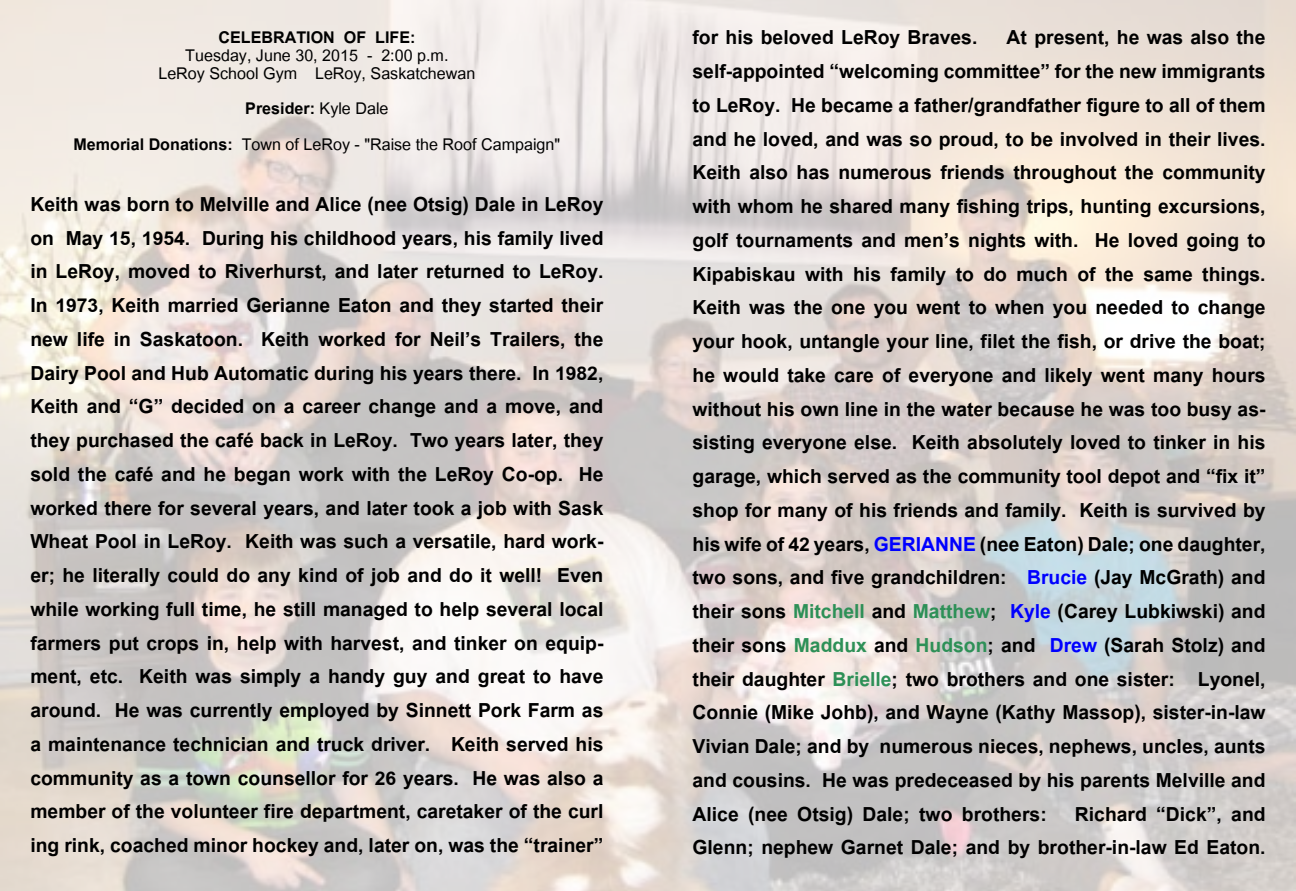
<style>
.page{position:relative;width:1296px;height:891px;background:#fff}
.page>*{position:absolute;margin:0;border:0;box-sizing:border-box;transform-origin:0 0}
.t1{font:700 27px/33.8px "Utsaah";color:#000;text-align:justify}
.t2{font:22.5px/18px "Utsaah";color:#000;text-align:center}
.t3{font:700 22.5px "Utsaah";color:#000}
.s1{font-weight:700}
.s2{color:#00f}
.s3{color:#2d9057}
</style>
<div class="page">
<img style="left:0;top:0;width:1296px;height:891px">
<p class="t3" style="left:218px;top:27px;width:198px">CELEBRATION OF LIFE:</p>
<p class="t2" style="left:158px;top:48px;width:318px">Tuesday, June 30, 2015 - 2:00 p.m.<br>LeRoy School Gym LeRoy, Saskatchewan</p>
<p class="t2" style="left:73px;top:92px;width:488px;line-height:35.8px"><span class="s1">Presider:</span> Kyle Dale<br><span class="s1">Memorial Donations:</span> Town of LeRoy - "Raise the Roof Campaign"</p>
<p class="t1" style="left:30px;top:189px;width:575px">Keith was born to Melville and Alice (nee Otsig) Dale in LeRoy on May 15, 1954. During his childhood years, his family lived in LeRoy, moved to Riverhurst, and later returned to LeRoy.<br>In 1973, Keith married Gerianne Eaton and they started their new life in Saskatoon. Keith worked for Neil’s Trailers, the Dairy Pool and Hub Automatic during his years there. In 1982, Keith and “G” decided on a career change and a move, and they purchased the café back in LeRoy. Two years later, they sold the café and he began work with the LeRoy Co-op. He worked there for several years, and later took a job with Sask Wheat Pool in LeRoy. Keith was such a versatile, hard work&shy;er; he literally could do any kind of job and do it well! Even while working full time, he still managed to help several local farmers put crops in, help with harvest, and tinker on equip&shy;ment, etc. Keith was simply a handy guy and great to have around. He was currently employed by Sinnett Pork Farm as a maintenance technician and truck driver. Keith served his community as a town counsellor for 26 years. He was also a member of the volunteer fire department, caretaker of the curl ing rink, coached minor hockey and, later on, was the “trainer”</p>
<p class="t1" style="left:693px;top:22px;width:575px">for his beloved LeRoy Braves. At present, he was also the self-appointed “welcoming committee” for the new immigrants to LeRoy. He became a father/grandfather figure to all of them and he loved, and was so proud, to be involved in their lives.<br>Keith also has numerous friends throughout the community with whom he shared many fishing trips, hunting excursions, golf tournaments and men’s nights with. He loved going to Kipabiskau with his family to do much of the same things.<br>Keith was the one you went to when you needed to change your hook, untangle your line, filet the fish, or drive the boat; he would take care of everyone and likely went many hours without his own line in the water because he was too busy as&shy;sisting everyone else. Keith absolutely loved to tinker in his garage, which served as the community tool depot and “fix it” shop for many of his friends and family. Keith is survived by his wife of 42 years, <span class="s2">GERIANNE</span> (nee Eaton) Dale; one daughter, two sons, and five grandchildren: <span class="s2">Brucie</span> (Jay McGrath) and their sons <span class="s3">Mitchell</span> and <span class="s3">Matthew</span>; <span class="s2">Kyle</span> (Carey Lubkiwski) and their sons <span class="s3">Maddux</span> and <span class="s3">Hudson</span>; and <span class="s2">Drew</span> (Sarah Stolz) and their daughter <span class="s3">Brielle</span>; two brothers and one sister: Lyonel, Connie (Mike Johb), and Wayne (Kathy Massop), sister-in-law Vivian Dale; and by numerous nieces, nephews, uncles, aunts and cousins. He was predeceased by his parents Melville and Alice (nee Otsig) Dale; two brothers: Richard “Dick”, and Glenn; nephew Garnet Dale; and by brother-in-law Ed Eaton.</p>
</div>
